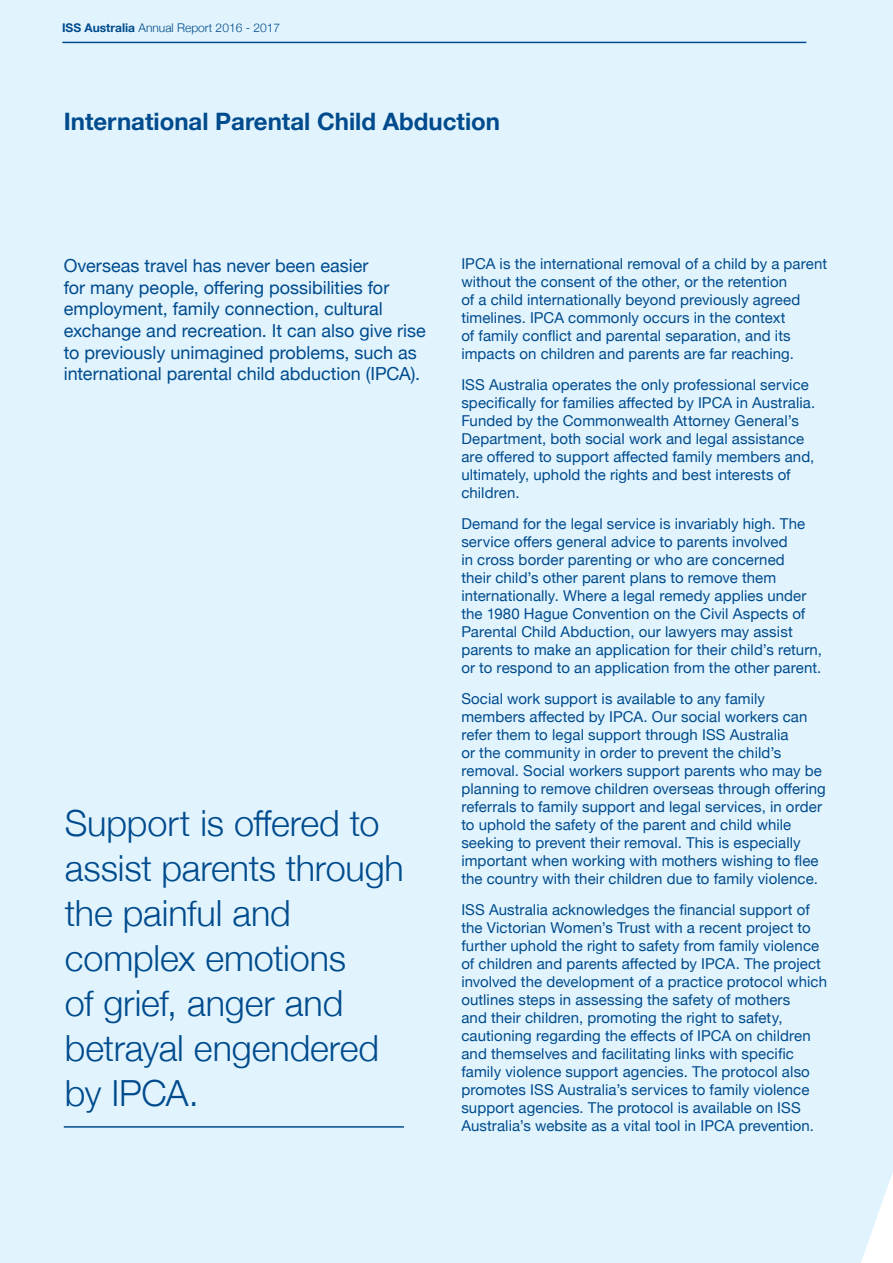
<style>
.page{position:relative;width:893px;height:1263px;background:#e1f4fd}
.page>*{position:absolute;margin:0;border:0;box-sizing:border-box;transform-origin:0 0}
.t1{font:300 36px/45px "Helvetica Neue";letter-spacing:-.005em;color:#004b8d}
.t2{font:700 24px "Helvetica Neue";color:#004b8d}
.t3{font:18px/21.6px "Helvetica Neue";color:#004b8d}
.t4{font:15px/18px "Helvetica Neue";letter-spacing:.005em;color:#004b8d}
.t5{font:300 12px "Helvetica Neue";color:#004b8d}
.s1{font-weight:700}
</style>
<div class="page">
<hr style="left:64px;top:1126px;width:340px;height:2px;background:#004b8d">
<hr style="left:62px;top:42px;width:744px;height:1px;background:#004b8d">
<p class="t5" style="left:62px;top:18px;width:220px"><span class="s1">ISS Australia</span> Annual Report 2016 - 2017</p>
<h2 class="t2" style="left:64px;top:102px;width:438px">International Parental Child Abduction</h2>
<p class="t3" style="left:64px;top:256px;width:363px">Overseas travel has never been easier<br>for many people, offering possibilities for employment, family connection, cultural exchange and recreation. It can also give rise to previously unimagined problems, such as international parental child abduction (IPCA).</p>
<p class="t4" style="left:461px;top:256px;width:367px">IPCA is the international removal of a child by a parent without the consent of the other, or the retention<br>of a child internationally beyond previously agreed timelines. IPCA commonly occurs in the context<br>of family conflict and parental separation, and its impacts on children and parents are far reaching.</p>
<p class="t4" style="left:461px;top:377px;width:355px">ISS Australia operates the only professional service specifically for families affected by IPCA in Australia.<br>Funded by the Commonwealth Attorney General’s Department, both social work and legal assistance are offered to support affected family members and, ultimately, uphold the rights and best interests of children.</p>
<p class="t4" style="left:461px;top:515px;width:362px">Demand for the legal service is invariably high. The service offers general advice to parents involved<br>in cross border parenting or who are concerned<br>their child’s other parent plans to remove them internationally. Where a legal remedy applies under the 1980 Hague Convention on the Civil Aspects of Parental Child Abduction, our lawyers may assist parents to make an application for their child’s return, or to respond to an application from the other parent.</p>
<p class="t4" style="left:461px;top:690px;width:366px">Social work support is available to any family members affected by IPCA. Our social workers can refer them to legal support through ISS Australia<br>or the community in order to prevent the child’s removal. Social workers support parents who may be planning to remove children overseas through offering referrals to family support and legal services, in order to uphold the safety of the parent and child while seeking to prevent their removal. This is especially important when working with mothers wishing to flee the country with their children due to family violence.</p>
<p class="t4" style="left:461px;top:901px;width:367px">ISS Australia acknowledges the financial support of the Victorian Women’s Trust with a recent project to further uphold the right to safety from family violence of children and parents affected by IPCA. The project involved the development of a practice protocol which outlines steps in assessing the safety of mothers<br>and their children, promoting the right to safety, cautioning regarding the effects of IPCA on children and themselves and facilitating links with specific family violence support agencies. The protocol also promotes ISS Australia’s services to family violence support agencies. The protocol is available on ISS Australia’s website as a vital tool in IPCA prevention.</p>
<h1 class="t1" style="left:65px;top:798px;width:341px">Support is offered to assist parents through the painful and complex emotions<br>of grief, anger and betrayal engendered by IPCA.</h1>
</div>
